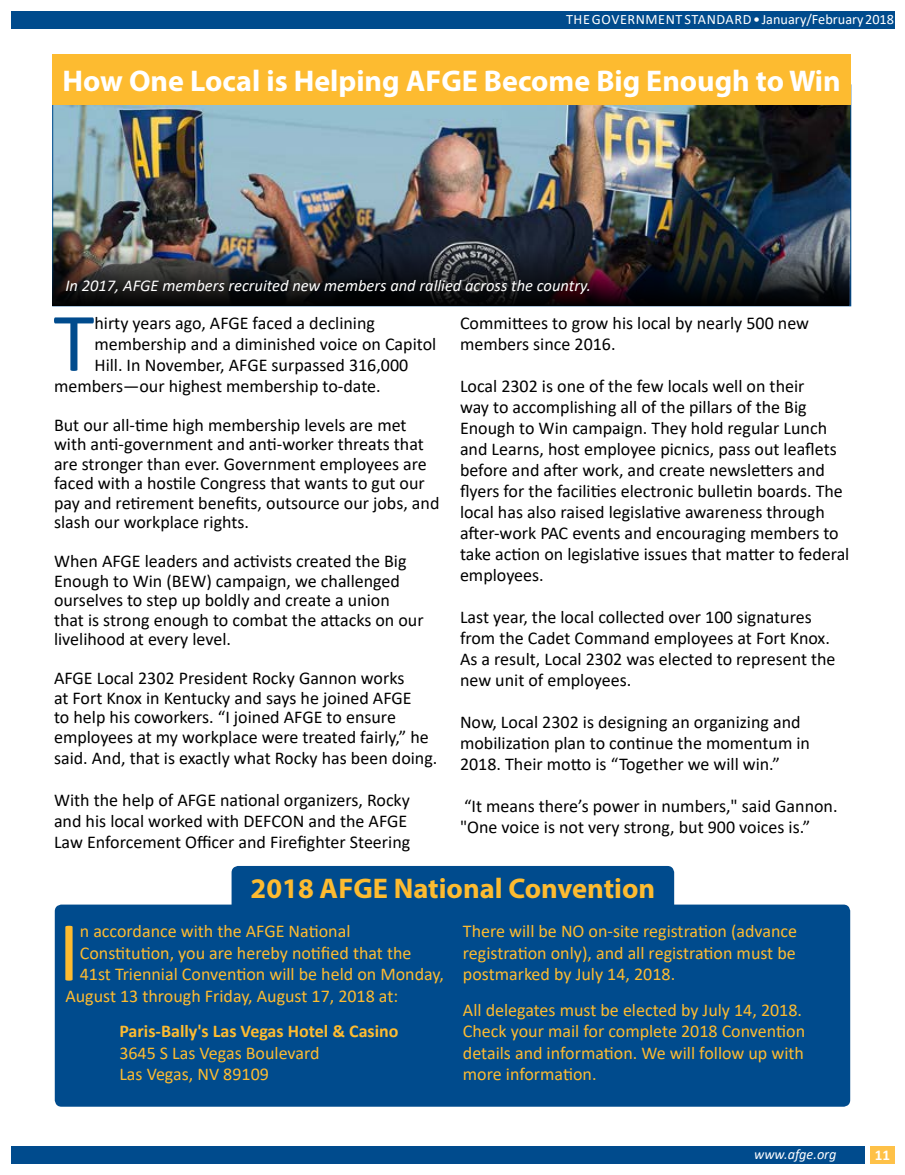
<style>
.page{position:relative;width:905px;height:1175px;background:#fff}
.page>*{position:absolute;margin:0;border:0;box-sizing:border-box;transform-origin:0 0}
.t1{font:86.1px "Calibri";color:#fdbb30}
.t2{font:84.15px "Calibri";color:#004b8d}
.t3{font:700 30px "Myriad Pro";color:#fff}
.t4{font:700 28.5px "Myriad Pro";color:#fdbb30}
.t5{font:18px/21px "Calibri";color:#000}
.t6{font:18px/21.6px "Calibri";color:#fdbb30}
.t7{font:700 18px "Calibri";color:#fdbb30}
.t8{font:italic 16.5px "Calibri";color:#fff}
.t9{font:700 15px "Calibri";color:#fff}
.t10{font:14.25px "Calibri";letter-spacing:.015em;color:#fff}
.t11{font:italic 14.25px "Calibri";color:#fff}
</style>
<div class="page">
<div style="left:870px;top:1146px;width:24px;height:17px;background:#fec148"></div>
<img style="left:54px;top:104px;width:794px;height:143px">
<div style="left:11px;top:12px;width:883px;height:17px;background:#004b8d"></div>
<div style="left:11px;top:1146px;width:853px;height:17px;background:#004b8d"></div>
<div style="left:55px;top:904px;width:795px;height:202px;background:#004b8d;border-radius:7px"></div>
<div style="left:231px;top:866px;width:443px;height:39px;background:#004b8d"></div>
<div style="left:52px;top:54px;width:798px;height:50px;background:#fdbb30"></div>
<img style="left:52px;top:247px;width:797px;height:59px">
<p class="t10" style="left:551px;top:10px;width:329px">THE GOVERNMENT S ANDARD • January/February 2018</p>
<p class="t10" style="left:566px;top:10px;width:329px">THE GOVERNMENT STANDARD • January/February 2018</p>
<h3 class="t3" style="left:62px;top:62px;width:779px">How One Local is Helping AFGE Become Big Enough to Win</h3>
<p class="t8" style="left:65px;top:274px;width:527px">In 2017, AFGE members recruited new members and rallied across the country.</p>
<h2 class="t2" style="left:53px;top:284px;width:42px">T</h2>
<p class="t5" style="left:94px;top:312px;width:282px">hirty years ago, AFGE faced a declining</p>
<p class="t5" style="left:94px;top:333px;width:343px">membership and a diminished voice on Capitol</p>
<p class="t5" style="left:94px;top:354px;width:315px">Hill. In November, AFGE surpassed 316,000</p>
<p class="t5" style="left:54px;top:375px;width:328px">members—our highest membership to-date.</p>
<p class="t5" style="left:54px;top:414px;width:387px;line-height:19.5px">But our all-time high membership levels are met with anti-government and anti-worker threats that are stronger than ever. Government employees are faced with a hostile Congress that wants to gut our pay and retirement benefits, outsource our jobs, and slash our workplace rights.</p>
<p class="t5" style="left:54px;top:551px;width:371px;line-height:19.5px">When AFGE leaders and activists created the Big Enough to Win (BEW) campaign, we challenged ourselves to step up boldly and create a union that is strong enough to combat the attacks on our livelihood at every level.</p>
<p class="t5" style="left:54px;top:668px;width:385px;line-height:19.8px">AFGE Local 2302 President Rocky Gannon works<br>at Fort Knox in Kentucky and says he joined AFGE<br>to help his coworkers. “I joined AFGE to ensure employees at my workplace were treated fairly,” he said. And, that is exactly what Rocky has been doing.</p>
<p class="t5" style="left:54px;top:789px;width:358px">With the help of AFGE national organizers, Rocky and his local worked with DEFCON and the AFGE<br>Law Enforcement Officer and Firefighter Steering</p>
<p class="t5" style="left:460px;top:312px;width:350px">Committees to grow his local by nearly 500 new members since 2016.</p>
<p class="t5" style="left:460px;top:375px;width:391px">Local 2302 is one of the few locals well on their<br>way to accomplishing all of the pillars of the Big Enough to Win campaign. They hold regular Lunch and Learns, host employee picnics, pass out leaflets before and after work, and create newsletters and flyers for the facilities electronic bulletin boards. The local has also raised legislative awareness through after-work PAC events and encouraging members to take action on legislative issues that matter to federal employees.</p>
<p class="t5" style="left:460px;top:606px;width:377px">Last year, the local collected over 100 signatures from the Cadet Command employees at Fort Knox.<br>As a result, Local 2302 was elected to represent the new unit of employees.</p>
<p class="t5" style="left:460px;top:711px;width:351px">Now, Local 2302 is designing an organizing and mobilization plan to continue the momentum in<br>2018. Their motto is “Together we will win.”</p>
<p class="t5" style="left:460px;top:795px;width:379px">“It means there’s power in numbers," said Gannon. "One voice is not very strong, but 900 voices is.”</p>
<h3 class="t4" style="left:250px;top:869px;width:406px">2018 AFGE National Convention</h3>
<h1 class="t1" style="left:58px;top:892px;width:23px">I</h1>
<p class="t6" style="left:80px;top:920px;width:272px">n accordance with the AFGE National</p>
<p class="t6" style="left:80px;top:941px;width:333px">Constitution, you are hereby notified that the</p>
<p class="t6" style="left:80px;top:963px;width:365px">41st Triennial Convention will be held on Monday,</p>
<p class="t6" style="left:65px;top:984px;width:334px">August 13 through Friday, August 17, 2018 at:</p>
<p class="t7" style="left:119px;top:1018px;width:281px">Paris-Bally's Las Vegas Hotel &amp; Casino</p>
<p class="t6" style="left:119px;top:1041px;width:202px">3645 S Las Vegas Boulevard<br>Las Vegas, NV 89109</p>
<p class="t6" style="left:463px;top:920px;width:336px;text-align:justify">There will be NO on-site registration (advance registration only), and all registration must be postmarked by July 14, 2018.</p>
<p class="t6" style="left:463px;top:998px;width:344px">All delegates must be elected by July 14, 2018.<br>Check your mail for complete 2018 Convention details and information. We will follow up with more information.</p>
<p class="t11" style="left:754px;top:1144px;width:84px">www.afge.org</p>
<p class="t9" style="left:874px;top:1143px;width:17px">11</p>
</div>
